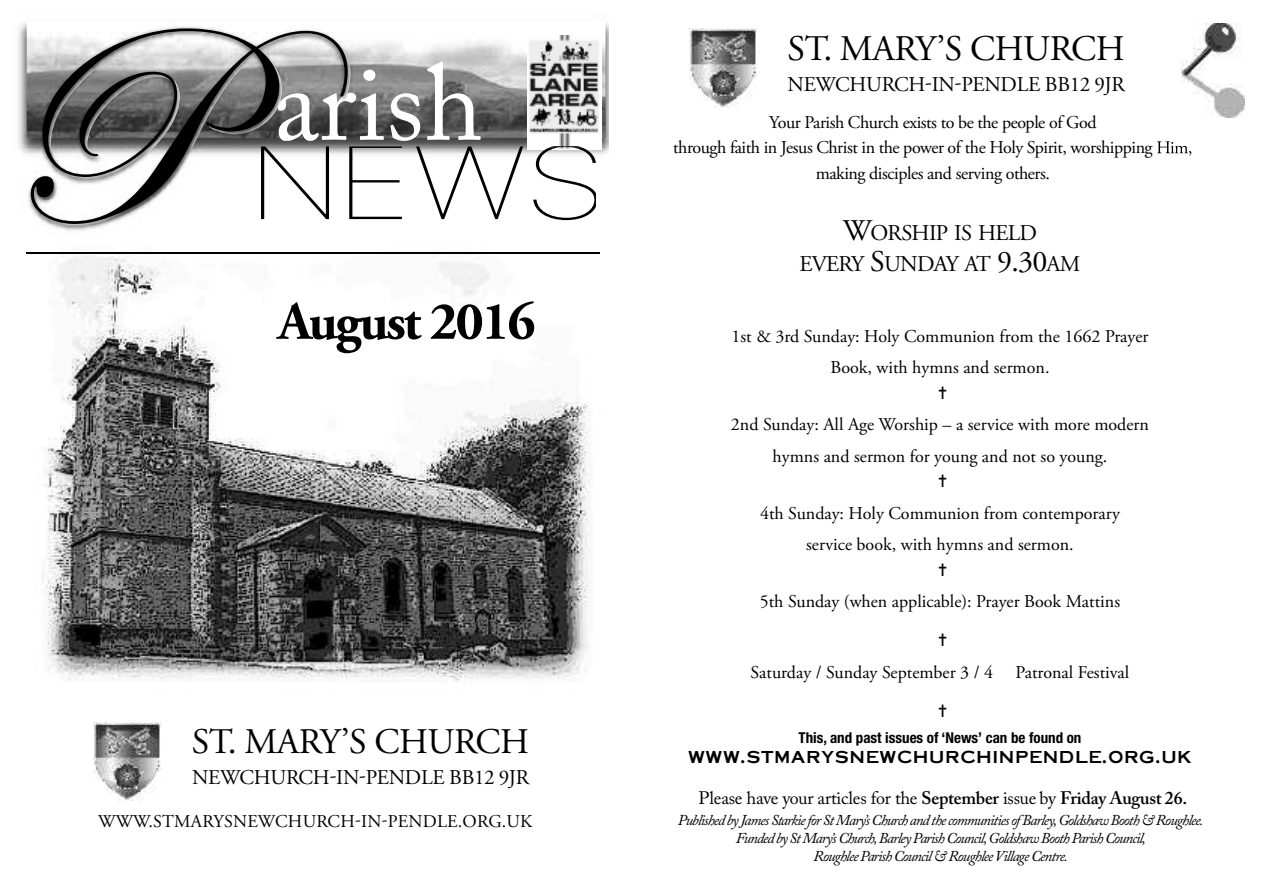
<style>
.page{position:relative;width:1263px;height:893px;background:#fff}
.page>*{position:absolute;margin:0;border:0;box-sizing:border-box;transform-origin:0 0}
.t1{font:287.85px "Edwardian Script ITC";color:#000}
.t2{font:700 54px "Adobe Garamond Pro";letter-spacing:-.04em;color:#000}
.t3{font:36px "Adobe Garamond Pro";letter-spacing:-.01em;color:#000}
.t4{font:22.5px/31.5px "Adobe Garamond Pro";letter-spacing:-.035em;color:#000;text-align:center}
.t5{font:21px "Adobe Garamond Pro";letter-spacing:-.01em;color:#000}
.t6{font:18px/31.5px "Adobe Garamond Pro";color:#000;text-align:center}
.t7{font:18px/25.5px "Adobe Garamond Pro";letter-spacing:-.025em;color:#000;text-align:center}
.t8{font:18px "Adobe Caslon Pro";letter-spacing:-.015em;color:#000}
.t9{font:18px "Copybook";letter-spacing:.065em;color:#000}
.t10{font:italic 15px/18px "Adobe Caslon Pro";letter-spacing:-.06em;color:#000;text-align:center}
.t11{font:700 condensed 15px "Helvetica Neue";color:#000}
.s1{font-size:30px}
.s2{font-size:24px}
.s3{font-weight:600}
</style>
<div class="page">
<img style="left:42px;top:325px;width:548px;height:357px">
<img style="left:94px;top:722px;width:66px;height:79px">
<img style="left:26px;top:183px;width:574px;height:142px">
<img style="left:18px;top:22px;width:590px;height:133px">
<img style="left:50px;top:247px;width:530px;height:5px">
<img style="left:26px;top:254px;width:574px;height:15px">
<img style="left:284px;top:302px;width:137px;height:23px">
<img style="left:33px;top:31px;width:317px;height:196px">
<img style="left:278px;top:62px;width:203px;height:79px">
<svg style="left:261px;top:146px;width:335px;height:74px"></svg>
<img style="left:27px;top:252px;width:572px;height:2px">
<img style="left:690px;top:28px;width:66px;height:79px">
<img style="left:1157px;top:23px;width:88px;height:133px">
<img style="left:1182px;top:24px;width:62px;height:93px">
<h1 class="t1" style="left:-2px;top:-27px;width:223px">P</h1>
<h2 class="t2" style="left:278px;top:290px;width:259px">August 2016</h2>
<h3 class="t3" style="left:192px;top:720px;width:339px">ST. MARY’S CHURCH</h3>
<p class="t5" style="left:192px;top:765px;width:339px">NEWCHURCH-IN-PENDLE BB12 9JR</p>
<p class="t6" style="left:98px;top:806px;width:436px">WWW.STMARYSNEWCHURCH-IN-PENDLE.ORG.UK</p>
<h3 class="t3" style="left:787px;top:27px;width:339px">ST. MARY’S CHURCH</h3>
<p class="t5" style="left:788px;top:71px;width:339px">NEWCHURCH-IN-PENDLE BB12 9JR</p>
<p class="t7" style="left:673px;top:110px;width:521px">Your Parish Church exists to be the people of God<br>through faith in Jesus Christ in the power of the Holy Spirit, worshipping Him, making disciples and serving others.</p>
<p class="t4" style="left:799px;top:218px;width:282px"><span class="s1">W</span>ORSHIP IS HELD<br>EVERY <span class="s1">S</span>UNDAY AT <span class="s1">9.30</span>AM</p>
<p class="t6" style="left:731px;top:321px;width:418px">1st &amp; 3rd Sunday: Holy Communion from the 1662 Prayer<br>Book, with hymns and sermon.</p>
<p class="t6" style="left:731px;top:410px;width:419px">2nd Sunday: All Age Worship – a service with more modern hymns and sermon for young and not so young.</p>
<p class="t6" style="left:760px;top:498px;width:361px">4th Sunday: Holy Communion from contemporary service book, with hymns and sermon.</p>
<p class="t6" style="left:760px;top:586px;width:362px">5th Sunday (when applicable): Prayer Book Mattins</p>
<p class="t6" style="left:751px;top:657px;width:380px">Saturday / Sunday September 3 / 4 Patronal Festival</p>
<p class="t11" style="left:798px;top:729px;width:284px">This, and past issues of ‘News’ can be found on</p>
<p class="t9" style="left:688px;top:747px;width:504px">WWW<span class="s2">.</span>STMARYSNEWCHURCHINPENDLE<span class="s2">.</span>ORG<span class="s2">.</span>UK</p>
<p class="t8" style="left:698px;top:787px;width:490px">Please have your articles for the <span class="s3">September</span> issue by <span class="s3">Friday August 26.</span></p>
<p class="t10" style="left:678px;top:811px;width:527px">Published by James Starkie for St Mary’s Church and the communities of Barley, Goldshaw Booth &amp; Roughlee.<br>Funded by St Mary’s Church, Barley Parish Council, Goldshaw Booth Parish Council,<br>Roughlee Parish Council &amp; Roughlee Village Centre.</p>
</div>
